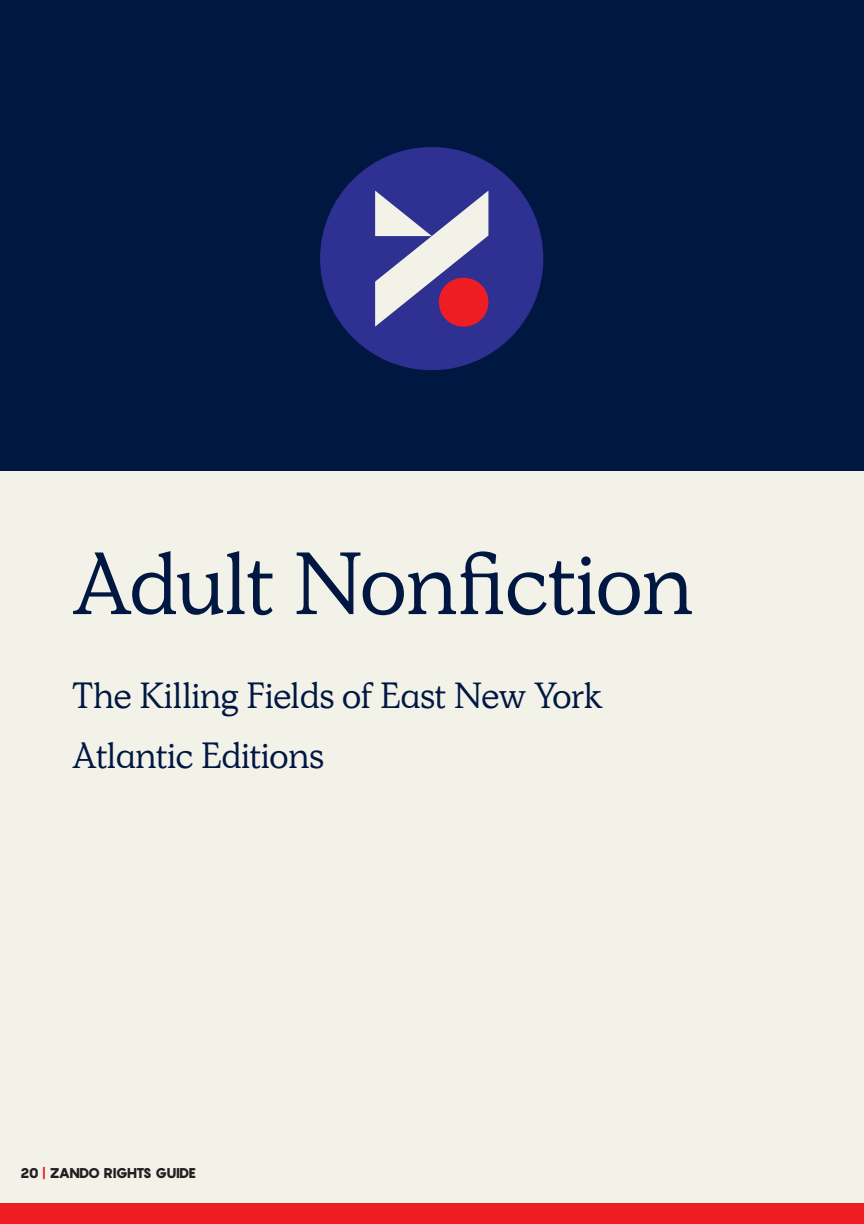
<style>
.page{position:relative;width:864px;height:1224px;background:#fff}
.page>*{position:absolute;margin:0;border:0;box-sizing:border-box;transform-origin:0 0}
.t1{font:88px "Simula";letter-spacing:-.01em;color:#001742}
.t2{font:36px/60px "Simula";letter-spacing:-.01em;color:#001742}
.t3{font:900 14px "Pangram";letter-spacing:-.07em;color:#231f20}
.s1{color:#ee1d23}
</style>
<div class="page">
<div style="left:0;top:0;width:864px;height:1203px;background:#f2f2e9"></div>
<div style="left:0;top:1203px;width:864px;height:21px;background:#ee1d23"></div>
<div style="left:0;top:0;width:864px;height:471px;background:#001742"></div>
<div style="left:320px;top:147px;width:223px;height:223px;background:#2e3092;border-radius:50%"></div>
<svg style="left:375px;top:191px;width:113px;height:136px"></svg>
<hr style="left:863px;top:0;width:1px;height:359px;background:#6a8890">
<h1 class="t1" style="left:72px;top:552px;width:623px">Adult Nonfiction</h1>
<p class="t2" style="left:72px;top:670px;width:533px">The Killing Fields of East New York<br>Atlantic Editions</p>
<p class="t3" style="left:20px;top:1167px;width:178px">20 <span class="s1">|</span> ZANDO RIGHTS GUIDE</p>
</div>
